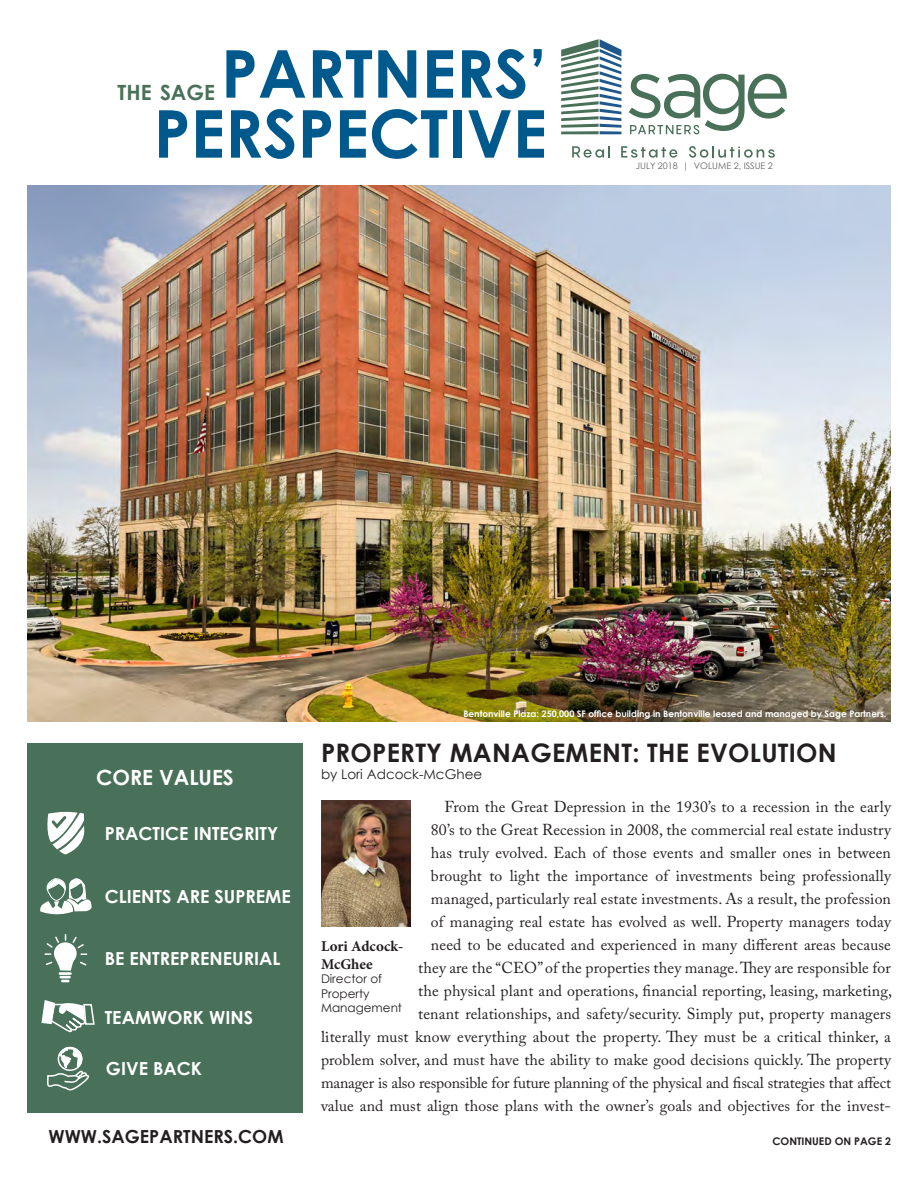
<style>
.page{position:relative;width:918px;height:1188px;background:#fff}
.page>*{position:absolute;margin:0;border:0;box-sizing:border-box;transform-origin:0 0}
.t1{font:700 66px "Century Gothic";color:#00598c}
.t2{font:700 25.5px "Century Gothic";letter-spacing:.01em;color:#231f20}
.t3{font:700 21px "Century Gothic";color:#fff}
.t4{font:700 21px "Century Gothic";color:#497058}
.t5{font:700 18px "Century Gothic";color:#fff}
.t6{font:700 18px "Century Gothic";color:#231f20}
.t7{font:15.75px/23px "Adobe Caslon Pro";letter-spacing:.01em;color:#231f20;text-align:right}
.t8{font:700 15px "Minion Pro";color:#231f20}
.t9{font:13.5px "Century Gothic";color:#231f20}
.t10{font:12px/14.4px "Century Gothic";color:#231f20}
.t11{font:700 10.5px "Century Gothic";color:#231f20}
.t12{font:700 9px "Century Gothic";color:#fff}
.t13{font:9px "Century Gothic";color:#636366}
</style>
<div class="page">
<img style="left:27px;top:186px;width:864px;height:535px">
<svg style="left:561px;top:39px;width:60px;height:95px"></svg>
<svg style="left:629px;top:74px;width:158px;height:60px"></svg>
<svg style="left:572px;top:146px;width:38px;height:12px"></svg>
<svg style="left:621px;top:146px;width:56px;height:12px"></svg>
<svg style="left:689px;top:146px;width:86px;height:12px"></svg>
<img style="left:321px;top:801px;width:90px;height:125px">
<div style="left:27px;top:743px;width:276px;height:369px;background:#497058"></div>
<svg style="left:47px;top:811px;width:38px;height:43px"></svg>
<svg style="left:40px;top:878px;width:52px;height:37px"></svg>
<svg style="left:45px;top:935px;width:43px;height:47px"></svg>
<svg style="left:41px;top:1000px;width:54px;height:33px"></svg>
<svg style="left:47px;top:1047px;width:43px;height:44px"></svg>
<p class="t1" style="left:221px;top:24px;width:328px">PARTNERS’</p>
<p class="t1" style="left:154px;top:84px;width:395px">PERSPECTIVE</p>
<p class="t4" style="left:118px;top:76px;width:99px">THE SAGE</p>
<p class="t13" style="left:636px;top:160px;width:139px">JULY 2018 | VOLUME 2, ISSUE 2</p>
<p class="t3" style="left:96px;top:761px;width:139px">CORE VALUES</p>
<p class="t5" style="left:105px;top:820px;width:175px">PRACTICE INTEGRITY</p>
<p class="t5" style="left:105px;top:883px;width:188px">CLIENTS ARE SUPREME</p>
<p class="t5" style="left:105px;top:945px;width:177px">BE ENTREPRENEURIAL</p>
<p class="t5" style="left:105px;top:1004px;width:150px">TEAMWORK WINS</p>
<p class="t5" style="left:106px;top:1055px;width:98px">GIVE BACK</p>
<p class="t12" style="left:463px;top:707px;width:425px">Bentonville Plaza: 250,000 SF office building in Bentonville leased and managed by Sage Partners.</p>
<p class="t2" style="left:321px;top:734px;width:517px">PROPERTY MANAGEMENT: THE EVOLUTION</p>
<p class="t7" style="left:321px;top:795px;width:573px">From the Great Depression in the 1930’s to a recession in the early<br>80’s to the Great Recession in 2008, the commercial real estate industry<br>has truly evolved. Each of those events and smaller ones in between<br>brought to light the importance of investments being professionally<br>managed, particularly real estate investments. As a result, the profession<br>of managing real estate has evolved as well. Property managers today<br>need to be educated and experienced in many different areas because<br>they are the “CEO” of the properties they manage. They are responsible for<br>the physical plant and operations, financial reporting, leasing, marketing,<br>tenant relationships, and safety/security. Simply put, property managers<br>literally must know everything about the property. They must be a critical thinker, a problem solver, and must have the ability to make good decisions quickly. The property manager is also responsible for future planning of the physical and fiscal strategies that affect value and must align those plans with the owner’s goals and objectives for the invest-</p>
<p class="t9" style="left:321px;top:764px;width:163px">by Lori Adcock-McGhee</p>
<p class="t8" style="left:321px;top:936px;width:84px">Lori Adcock-</p>
<p class="t8" style="left:321px;top:954px;width:53px">McGhee</p>
<p class="t10" style="left:321px;top:972px;width:62px">Director of<br>Property</p>
<p class="t10" style="left:321px;top:1001px;width:83px">Management</p>
<p class="t6" style="left:49px;top:1123px;width:237px">WWW.SAGEPARTNERS.COM</p>
<p class="t11" style="left:772px;top:1133px;width:120px">CONTINUED ON PAGE 2</p>
</div>
